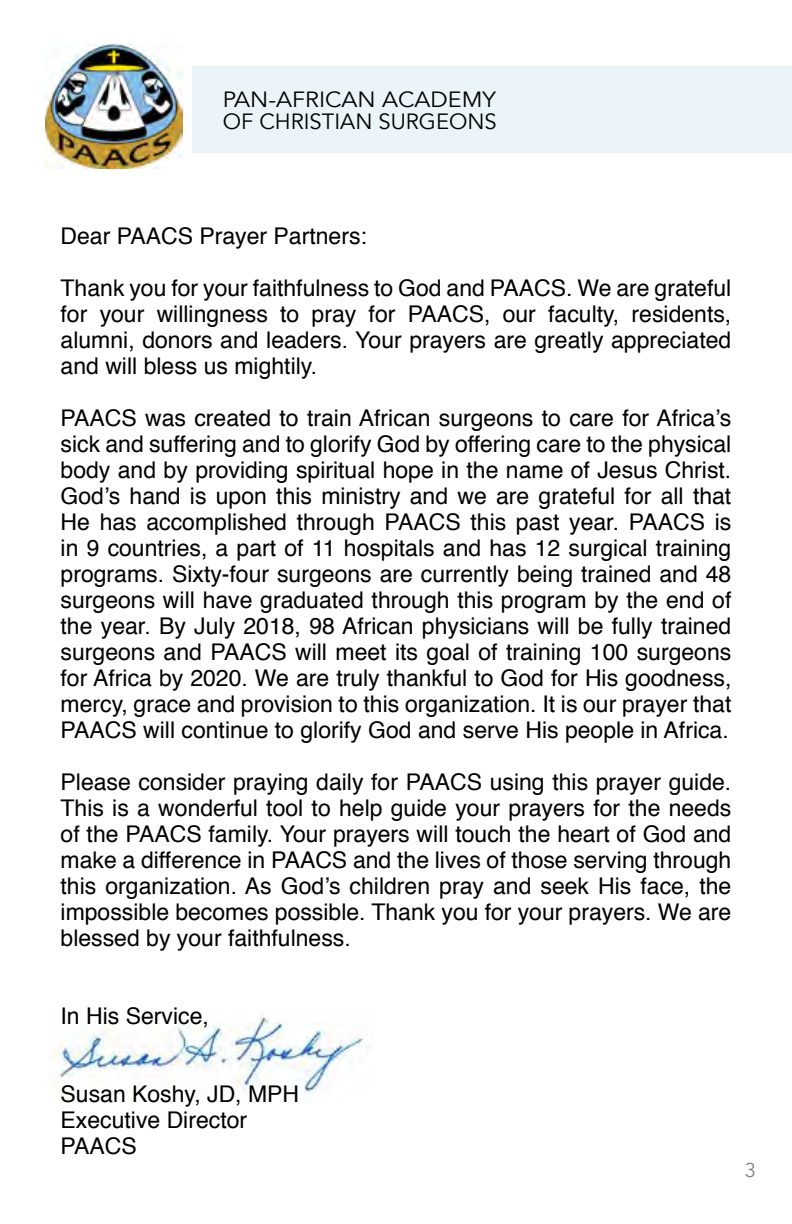
<style>
.page{position:relative;width:792px;height:1224px;background:#fff}
.page>*{position:absolute;margin:0;border:0;box-sizing:border-box;transform-origin:0 0}
.t1{font:23px/26px "Helvetica";color:#000;text-align:justify}
.t2{font:22px/22px "Avenir";color:#000;scale:1.06 1}
.t3{font:20px "Avenir";color:#808284}
</style>
<div class="page">
<img style="left:51px;top:1017px;width:313px;height:77px">
<div style="left:192px;top:66px;width:600px;height:87px;background:#ebf4f8"></div>
<img style="left:45px;top:44px;width:137px;height:124px">
<p class="t2" style="left:223px;top:89px;width:260px">PAN-AFRICAN ACADEMY<br>OF CHRISTIAN SURGEONS</p>
<p class="t1" style="left:61px;top:224px;width:308px">Dear PAACS Prayer Partners:</p>
<p class="t1" style="left:61px;top:276px;width:672px">Thank you for your faithfulness to God and PAACS. We are grateful for your willingness to pray for PAACS, our faculty, residents, alumni, donors and leaders. Your prayers are greatly appreciated and will bless us mightily.</p>
<p class="t1" style="left:61px;top:406px;width:672px">PAACS was created to train African surgeons to care for Africa’s sick and suffering and to glorify God by offering care to the physical body and by providing spiritual hope in the name of Jesus Christ.<br>God’s hand is upon this ministry and we are grateful for all that He has accomplished through PAACS this past year. PAACS is in 9 countries, a part of 11 hospitals and has 12 surgical training programs. Sixty-four surgeons are currently being trained and 48 surgeons will have graduated through this program by the end of the year. By July 2018, 98 African physicians will be fully trained surgeons and PAACS will meet its goal of training 100 surgeons for Africa by 2020. We are truly thankful to God for His goodness, mercy, grace and provision to this organization. It is our prayer that PAACS will continue to glorify God and serve His people in Africa.</p>
<p class="t1" style="left:61px;top:769px;width:672px">Please consider praying daily for PAACS using this prayer guide.<br>This is a wonderful tool to help guide your prayers for the needs of the PAACS family. Your prayers will touch the heart of God and make a difference in PAACS and the lives of those serving through this organization. As God’s children pray and seek His face, the impossible becomes possible. Thank you for your prayers. We are blessed by your faithfulness.</p>
<p class="t1" style="left:61px;top:1003px;width:150px">In His Service,</p>
<p class="t1" style="left:61px;top:1081px;width:240px;text-align:left">Susan Koshy, JD, MPH<br>Executive Director<br>PAACS</p>
<p class="t3" style="left:745px;top:1158px;width:13px">3</p>
</div>
